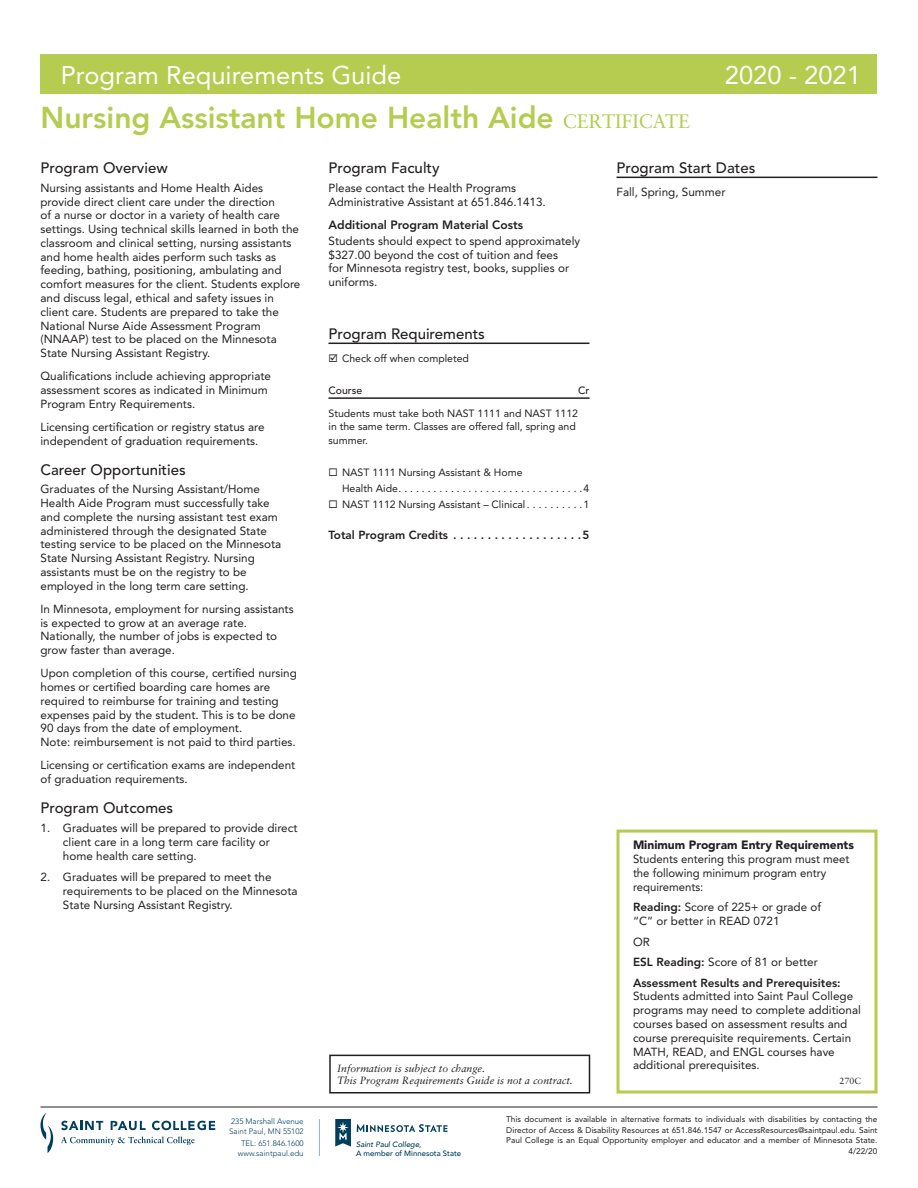
<style>
.page{position:relative;width:918px;height:1188px;background:#fff}
.page>*{position:absolute;margin:0;border:0;box-sizing:border-box;transform-origin:0 0}
.t1{font:800 30px "Avenir LT Std";color:#b5cc50}
.t2{font:25.5px "Avenir LT Std";color:#fff}
.t3{font:500 15px "Avenir LT Std";color:#231f20}
.t4{font:900 12px "Avenir LT Std";color:#231f20}
.t5{font:800 12px "Avenir LT Std";color:#231f20}
.t6{font:11.7px/13.8px "Avenir LT Std";color:#231f20}
.t7{font:800 11.7px/20.5px "Avenir LT Std";color:#231f20}
.t8{font:10.5px/13.5px "Avenir LT Std";color:#231f20}
.t9{font:italic 10.5px/12.6px "Sabon";color:#231f20}
.t10{font:500 10.5px "Avenir LT Std";color:#231f20}
.t11{font:9px "Sabon LT Std";color:#231f20}
.t12{font:8.25px/10.5px "Avenir LT Std";color:#231f20;text-align:right}
.t13{font:300 7.95px/9.4px "Avenir LT Std";color:#003e5e}
.t14{font:500 7.65px "Avenir";color:#003e5e}
.t15{font:italic 500 7.65px "Avenir";color:#003e5e}
.s1{font-family:"Sabon LT Std";font-weight:400;font-size:19.5px}
.s2{font-weight:800}
.s3{font-weight:400}
</style>
<div class="page">
<hr style="left:40px;top:1107px;width:838px;height:1px;background:#231f20">
<hr style="left:319px;top:1119px;width:1px;height:37px;background:#86b2d9">
<svg style="left:40px;top:1113px;width:13px;height:40px"></svg>
<svg style="left:61px;top:1136px;width:134px;height:9px"></svg>
<svg style="left:61px;top:1121px;width:42px;height:9px"></svg>
<svg style="left:152px;top:1121px;width:63px;height:9px"></svg>
<svg style="left:111px;top:1121px;width:35px;height:9px"></svg>
<svg style="left:357px;top:1124px;width:91px;height:8px"></svg>
<svg style="left:335px;top:1119px;width:16px;height:28px"></svg>
<div style="left:40px;top:54px;width:838px;height:39px;background:#b5cc50"></div>
<hr style="left:328px;top:343px;width:262px;height:1px;background:#231f20">
<hr style="left:328px;top:397px;width:262px;height:2px;background:#231f20">
<hr style="left:616px;top:177px;width:262px;height:1px;background:#231f20">
<div style="left:616px;top:830px;width:262px;height:264px;border:3px solid #b5cc50"></div>
<div style="left:329px;top:1055px;width:261px;height:39px;border:2px solid #231f20"></div>
<h2 class="t2" style="left:61px;top:60px;width:342px">Program Requirements Guide</h2>
<h2 class="t2" style="left:725px;top:60px;width:138px">2020 - 2021</h2>
<h1 class="t1" style="left:40px;top:100px;width:651px">Nursing Assistant Home Health Aide <span class="s1">CERTIFICATE</span></h1>
<p class="t3" style="left:40px;top:159px;width:129px">Program Overview</p>
<p class="t6" style="left:40px;top:181px;width:261px">Nursing assistants and Home Health Aides provide direct client care under the direction<br>of a nurse or doctor in a variety of health care settings. Using technical skills learned in both the classroom and clinical setting, nursing assistants and home health aides perform such tasks as feeding, bathing, positioning, ambulating and comfort measures for the client. Students explore and discuss legal, ethical and safety issues in client care. Students are prepared to take the National Nurse Aide Assessment Program (NNAAP) test to be placed on the Minnesota State Nursing Assistant Registry.</p>
<p class="t6" style="left:40px;top:369px;width:232px">Qualifications include achieving appropriate assessment scores as indicated in Minimum<br>Program Entry Requirements.</p>
<p class="t6" style="left:40px;top:420px;width:226px">Licensing certification or registry status are independent of graduation requirements.</p>
<p class="t3" style="left:40px;top:461px;width:147px">Career Opportunities</p>
<p class="t6" style="left:40px;top:482px;width:242px">Graduates of the Nursing Assistant/Home Health Aide Program must successfully take and complete the nursing assistant test exam administered through the designated State testing service to be placed on the Minnesota State Nursing Assistant Registry. Nursing assistants must be on the registry to be employed in the long term care setting.</p>
<p class="t6" style="left:40px;top:602px;width:255px">In Minnesota, employment for nursing assistants is expected to grow at an average rate.<br>Nationally, the number of jobs is expected to grow faster than average.</p>
<p class="t6" style="left:40px;top:666px;width:258px">Upon completion of this course, certified nursing homes or certified boarding care homes are required to reimburse for training and testing expenses paid by the student. This is to be done 90 days from the date of employment.<br>Note: reimbursement is not paid to third parties.</p>
<p class="t6" style="left:40px;top:758px;width:256px">Licensing or certification exams are independent of graduation requirements.</p>
<p class="t3" style="left:40px;top:799px;width:134px">Program Outcomes</p>
<p class="t6" style="left:63px;top:821px;width:236px;text-indent:-22px">1. Graduates will be prepared to provide direct client care in a long term care facility or home health care setting.</p>
<p class="t6" style="left:63px;top:870px;width:236px;text-indent:-22px">2. Graduates will be prepared to meet the requirements to be placed on the Minnesota<br>State Nursing Assistant Registry.</p>
<p class="t3" style="left:328px;top:159px;width:113px">Program Faculty</p>
<p class="t6" style="left:328px;top:181px;width:219px">Please contact the Health Programs<br>Administrative Assistant at 651.846.1413.</p>
<p class="t5" style="left:328px;top:217px;width:196px">Additional Program Material Costs</p>
<p class="t6" style="left:328px;top:234px;width:253px">Students should expect to spend approximately $327.00 beyond the cost of tuition and fees<br>for Minnesota registry test, books, supplies or uniforms.</p>
<p class="t3" style="left:328px;top:325px;width:158px">Program Requirements</p>
<p class="t8" style="left:328px;top:352px;width:142px">☑ Check off when completed</p>
<p class="t10" style="left:328px;top:384px;width:35px">Course</p>
<p class="t10" style="left:578px;top:384px;width:13px">Cr</p>
<p class="t8" style="left:328px;top:407px;width:251px">Students must take both NAST 1111 and NAST 1112 in the same term. Classes are offered fall, spring and summer.</p>
<p class="t8" style="left:342px;top:464px;width:182px;line-height:15.9px;text-indent:-14px">◻ NAST 1111 Nursing Assistant &amp; Home<br>Health Aide................................</p>
<p class="t8" style="left:584px;top:481px;width:7px">4</p>
<p class="t8" style="left:328px;top:497px;width:201px">◻ NAST 1112 Nursing Assistant – Clinical..........</p>
<p class="t8" style="left:584px;top:497px;width:7px">1</p>
<p class="t7" style="left:328px;top:525px;width:263px">Total Program Credits . . . . . . . . . . . . . . . . . . 5</p>
<p class="t3" style="left:616px;top:159px;width:140px">Program Start Dates</p>
<p class="t6" style="left:616px;top:185px;width:111px">Fall, Spring, Summer</p>
<p class="t9" style="left:337px;top:1062px;width:237px">Information is subject to change.<br>This Program Requirements Guide is not a contract.</p>
<p class="t4" style="left:633px;top:838px;width:223px">Minimum Program Entry Requirements</p>
<p class="t6" style="left:633px;top:852px;width:218px">Students entering this program must meet the following minimum program entry requirements:</p>
<p class="t6" style="left:633px;top:900px;width:190px"><span class="s2">Reading:</span> Score of 225+ or grade of “C” or better in READ 0721</p>
<p class="t7" style="left:633px;top:931px;width:209px"><span class="s3">OR<br></span>ESL Reading: <span class="s3">Score of 81 or better<br></span>Assessment Results and Prerequisites:</p>
<p class="t6" style="left:633px;top:990px;width:229px">Students admitted into Saint Paul College programs may need to complete additional courses based on assessment results and course prerequisite requirements. Certain MATH, READ, and ENGL courses have additional prerequisites.</p>
<p class="t11" style="left:839px;top:1075px;width:23px">270C</p>
<p class="t13" style="left:229px;top:1117px;width:76px">235 Marshall Avenue<br>Saint Paul, MN 55102</p>
<p class="t13" style="left:238px;top:1139px;width:67px;text-align:center">TEL: 651.846.1600 www.saintpaul.edu</p>
<p class="t15" style="left:356px;top:1139px;width:67px">Saint Paul College,</p>
<p class="t14" style="left:356px;top:1147px;width:107px">A member of Minnesota State</p>
<p class="t12" style="left:506px;top:1114px;width:373px">This document is available in alternative formats to individuals with disabilities by contacting the Director of Access &amp; Disability Resources at 651.846.1547 or AccessResources@saintpaul.edu. Saint Paul College is an Equal Opportunity employer and educator and a member of Minnesota State.<br>4/22/20</p>
</div>
